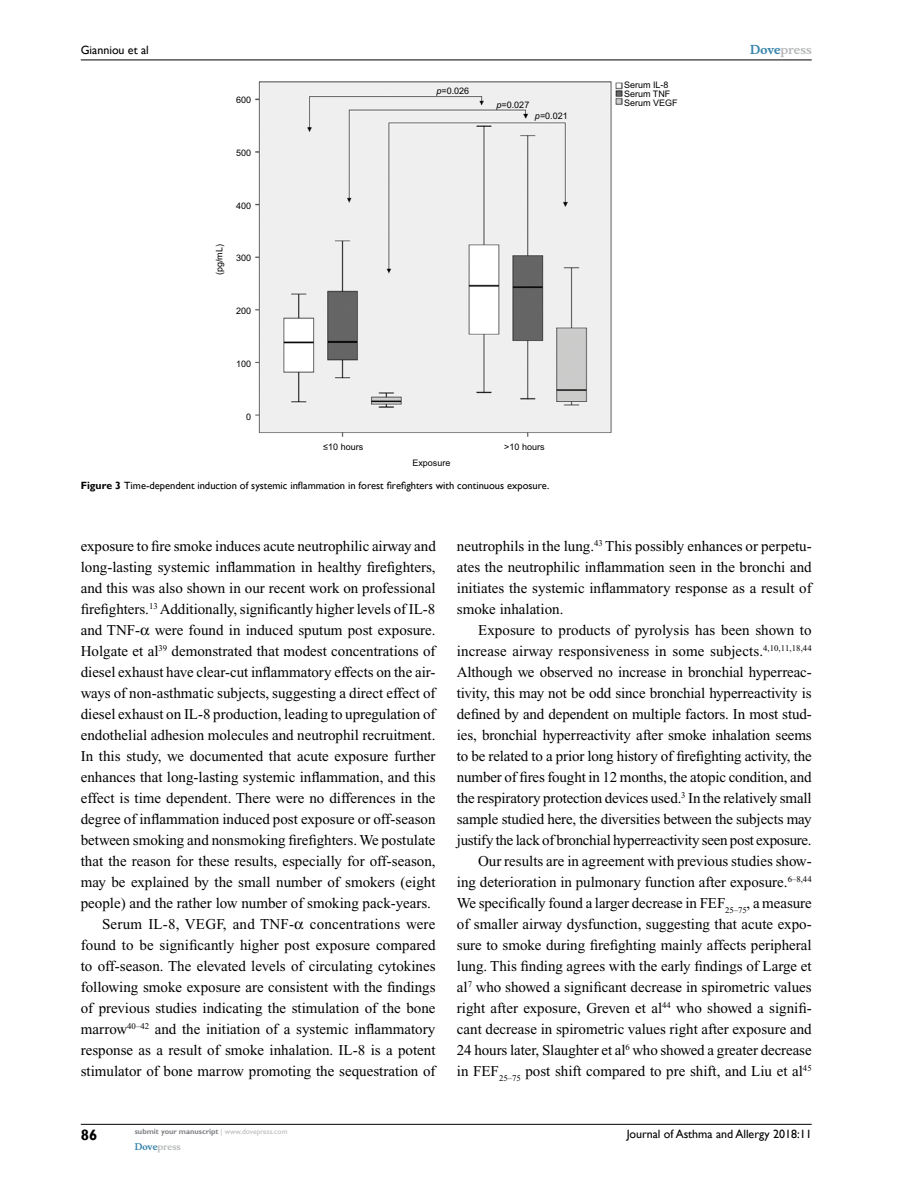
<style>
.page{position:relative;width:918px;height:1188px;background:#fff}
.page>*{position:absolute;margin:0;border:0;box-sizing:border-box;transform-origin:0 0}
.t1{font:15px/21px "Times New Roman";color:#000;text-align:justify}
.t2{font:700 15px "Gill Sans";color:#000}
.t3{font:12px "Gill Sans";color:#000}
.t4{font:700 12px "Musee";color:#b8babc}
.t5{font:10.5px "Gill Sans";color:#000}
.t6{font:9px/8.6px "Arial";color:#000}
.t7{font:700 9px "Musee";color:#b8babc}
.t8{font:700 7.5px "Gill Sans";color:#808285}
.s1{font-style:italic}
.s2{font-weight:700}
.s3{color:#3785ad}
.s4{font-weight:400;color:#b8babc}
</style>
<div class="page">
<hr style="left:81px;top:1124px;width:731px;height:1px;background:#000">
<hr style="left:81px;top:60px;width:731px;height:1px;background:#000">
<img style="left:255px;top:82px;width:367px;height:355px">
<p class="t3" style="left:81px;top:43px;width:70px">Gianniou et al</p>
<p class="t6" style="left:236px;top:96px;width:17px">600</p>
<p class="t6" style="left:236px;top:148px;width:17px">500</p>
<p class="t6" style="left:236px;top:201px;width:17px">400</p>
<p class="t6" style="left:215px;top:275px;width:33px;rotate:-90deg">(pg/mL)</p>
<p class="t6" style="left:236px;top:254px;width:17px">300</p>
<p class="t6" style="left:236px;top:307px;width:17px">200</p>
<p class="t6" style="left:236px;top:359px;width:17px">100</p>
<p class="t6" style="left:246px;top:412px;width:7px">0</p>
<p class="t6" style="left:436px;top:87px;width:34px"><span class="s1">p</span>=0.026</p>
<p class="t6" style="left:497px;top:100px;width:34px"><span class="s1">p</span>=0.027</p>
<p class="t6" style="left:535px;top:112px;width:34px"><span class="s1">p</span>=0.021</p>
<p class="t6" style="left:323px;top:442px;width:41px">≤10 hours</p>
<p class="t6" style="left:504px;top:442px;width:42px">&gt;10 hours</p>
<p class="t6" style="left:412px;top:458px;width:40px">Exposure</p>
<p class="t5" style="left:81px;top:479px;width:470px"><span class="s2">Figure 3</span> Time-dependent induction of systemic inflammation in forest firefighters with continuous exposure.</p>
<p class="t6" style="left:624px;top:81px;width:55px">Serum IL-8<br>Serum TNF<br>Serum VEGF</p>
<p class="t4" style="left:750px;top:43px;width:63px"><span class="s3">Dove</span>press</p>
<p class="t1" style="left:81px;top:536px;width:357px">exposure to fire smoke induces acute neutrophilic airway and</p>
<p class="t1" style="left:81px;top:557px;width:356px">long-lasting systemic inflammation in healthy firefighters,</p>
<p class="t1" style="left:81px;top:578px;width:356px">and this was also shown in our recent work on professional</p>
<p class="t1" style="left:81px;top:599px;width:356px">firefighters.<sup>13</sup> Additionally, significantly higher levels of IL-8</p>
<p class="t1" style="left:81px;top:620px;width:356px">and TNF- were found in induced sputum post exposure.</p>
<p class="t1" style="left:81px;top:641px;width:356px">Holgate et al<sup>39</sup> demonstrated that modest concentrations of</p>
<p class="t1" style="left:81px;top:662px;width:356px">diesel exhaust have clear-cut inflammatory effects on the air-</p>
<p class="t1" style="left:81px;top:683px;width:356px">ways of non-asthmatic subjects, suggesting a direct effect of</p>
<p class="t1" style="left:81px;top:704px;width:356px">diesel exhaust on IL-8 production, leading to upregulation of</p>
<p class="t1" style="left:81px;top:725px;width:356px">endothelial adhesion molecules and neutrophil recruitment.</p>
<p class="t1" style="left:81px;top:746px;width:356px">In this study, we documented that acute exposure further</p>
<p class="t1" style="left:81px;top:767px;width:356px">enhances that long-lasting systemic inflammation, and this</p>
<p class="t1" style="left:81px;top:788px;width:356px">effect is time dependent. There were no differences in the</p>
<p class="t1" style="left:81px;top:809px;width:356px">degree of inflammation induced post exposure or off-season</p>
<p class="t1" style="left:81px;top:830px;width:356px">between smoking and nonsmoking firefighters. We postulate</p>
<p class="t1" style="left:81px;top:851px;width:356px">that the reason for these results, especially for off-season,</p>
<p class="t1" style="left:81px;top:872px;width:356px">may be explained by the small number of smokers (eight</p>
<p class="t1" style="left:81px;top:893px;width:352px">people) and the rather low number of smoking pack-years.</p>
<p class="t1" style="left:102px;top:914px;width:335px">Serum IL-8, VEGF, and TNF- concentrations were</p>
<p class="t1" style="left:81px;top:935px;width:357px">found to be significantly higher post exposure compared</p>
<p class="t1" style="left:81px;top:956px;width:356px">to off-season. The elevated levels of circulating cytokines</p>
<p class="t1" style="left:81px;top:977px;width:356px">following smoke exposure are consistent with the findings</p>
<p class="t1" style="left:81px;top:998px;width:356px">of previous studies indicating the stimulation of the bone</p>
<p class="t1" style="left:81px;top:1019px;width:356px">marrow<sup>40–42</sup> and the initiation of a systemic inflammatory</p>
<p class="t1" style="left:81px;top:1040px;width:356px">response as a result of smoke inhalation. IL-8 is a potent</p>
<p class="t1" style="left:81px;top:1061px;width:356px">stimulator of bone marrow promoting the sequestration of</p>
<p class="t1" style="left:457px;top:536px;width:356px">neutrophils in the lung.<sup>43</sup> This possibly enhances or perpetu&shy;ates the neutrophilic inflammation seen in the bronchi and initiates the systemic inflammatory response as a result of smoke inhalation.</p>
<p class="t1" style="left:457px;top:620px;width:356px;text-align:right">Exposure to products of pyrolysis has been shown to increase airway responsiveness in some subjects.<sup>4,10,11,18,44<br></sup>Although we observed no increase in bronchial hyperreac&shy;tivity, this may not be odd since bronchial hyperreactivity is defined by and dependent on multiple factors. In most stud&shy;ies, bronchial hyperreactivity after smoke inhalation seems to be related to a prior long history of firefighting activity, the number of fires fought in 12 months, the atopic condition, and the respiratory protection devices used.<sup>3</sup> In the relatively small sample studied here, the diversities between the subjects may justify the lack of bronchial hyperreactivity seen post exposure.<br>Our results are in agreement with previous studies show&shy;ing deterioration in pulmonary function after exposure.<sup>6–8,44<br></sup>We specifically found a larger decrease in FEF<sub>25–75</sub>, a measure of smaller airway dysfunction, suggesting that acute expo&shy;sure to smoke during firefighting mainly affects peripheral lung. This finding agrees with the early findings of Large et al<sup>7</sup> who showed a significant decrease in spirometric values right after exposure, Greven et al<sup>44</sup> who showed a signifi&shy;cant decrease in spirometric values right after exposure and 24 hours later, Slaughter et al<sup>6</sup> who showed a greater decrease in FEF<sub>25–75</sub> post shift compared to pre shift, and Liu et al<sup>45</sup></p>
<p class="t2" style="left:81px;top:1126px;width:18px">86</p>
<p class="t8" style="left:135px;top:1127px;width:154px">submit your manuscript <span class="s4">| www.dovepress.com</span></p>
<p class="t7" style="left:135px;top:1141px;width:48px"><span class="s3">Dove</span>press</p>
<p class="t3" style="left:627px;top:1127px;width:187px">Journal of Asthma and Allergy 2018:11</p>
</div>
